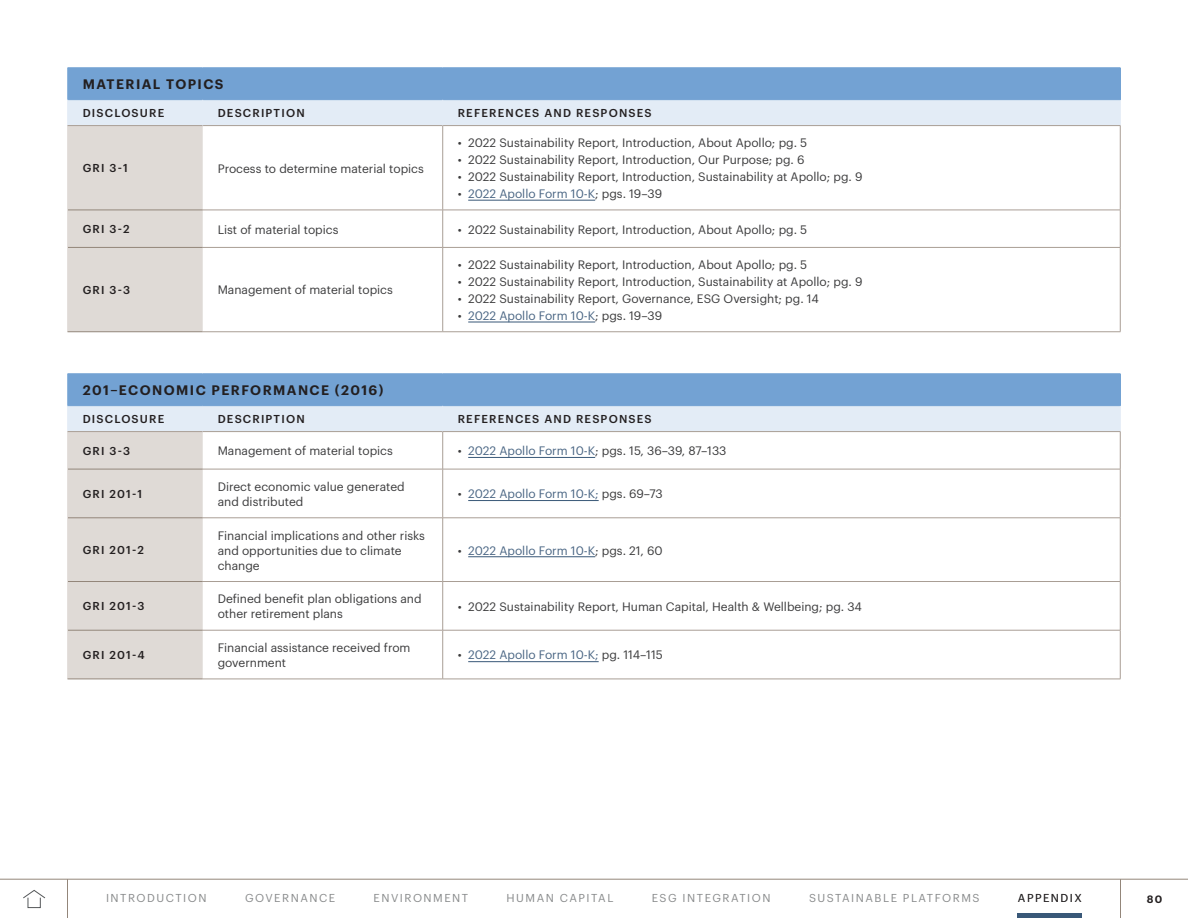
<style>
.page{position:relative;width:1188px;height:918px;background:#fff}
.page>*{position:absolute;margin:0;border:0;box-sizing:border-box;transform-origin:0 0}
.table_title-appendix{font:600 13.5px "Graphik";letter-spacing:.105em;color:#231f20}
.table_copy_on_white{font:12px/15px "Graphik";color:#3b3b3c}
.t1{font:12px "Graphik";color:#496583}
.table_subtitle-appen{font:500 11.25px "Graphik";letter-spacing:.105em;color:#231f20}
.t2{font:11.25px "Graphik";letter-spacing:.135em;color:#888a8b}
.t3{font:11.25px "Graphik";letter-spacing:.135em;color:#231f20}
.t4{font:600 10.5px "Graphik";color:#231f20}
.s1{color:#3b3b3c}
.s2{color:#496583}
</style>
<div class="page">
<div style="left:68px;top:68px;width:1052px;height:32px;background:#73a2d3"></div>
<hr style="left:68px;top:332px;width:135px;height:1px;background:#93867a">
<hr style="left:203px;top:332px;width:240px;height:1px;background:#a99e95">
<hr style="left:443px;top:332px;width:677px;height:1px;background:#a99e95">
<hr style="left:68px;top:67px;width:135px;height:1px;background:#73a2d3">
<hr style="left:67px;top:68px;width:1px;height:31px;background:#73a2d3">
<hr style="left:203px;top:67px;width:240px;height:1px;background:#73a2d3">
<hr style="left:443px;top:67px;width:677px;height:1px;background:#73a2d3">
<hr style="left:1120px;top:68px;width:1px;height:31px;background:#73a2d3">
<svg style="left:67px;top:100px;width:1054px;height:232px"></svg>
<hr style="left:468px;top:200px;width:127px;height:1px;background:#395878">
<hr style="left:468px;top:322px;width:127px;height:1px;background:#395878">
<div style="left:68px;top:374px;width:1052px;height:32px;background:#73a2d3"></div>
<hr style="left:68px;top:679px;width:135px;height:1px;background:#93867a">
<hr style="left:203px;top:679px;width:240px;height:1px;background:#a99e95">
<hr style="left:443px;top:679px;width:677px;height:1px;background:#a99e95">
<hr style="left:68px;top:373px;width:135px;height:1px;background:#73a2d3">
<hr style="left:67px;top:374px;width:1px;height:31px;background:#73a2d3">
<hr style="left:203px;top:373px;width:240px;height:1px;background:#73a2d3">
<hr style="left:443px;top:373px;width:677px;height:1px;background:#73a2d3">
<hr style="left:1120px;top:374px;width:1px;height:31px;background:#73a2d3">
<svg style="left:67px;top:406px;width:1054px;height:273px"></svg>
<hr style="left:443px;top:431px;width:677px;height:1px;background:#a99e95">
<hr style="left:68px;top:469px;width:135px;height:1px;background:#93867a">
<hr style="left:68px;top:518px;width:135px;height:1px;background:#93867a">
<hr style="left:68px;top:581px;width:135px;height:1px;background:#93867a">
<hr style="left:68px;top:630px;width:135px;height:1px;background:#93867a">
<hr style="left:468px;top:457px;width:127px;height:1px;background:#395878">
<hr style="left:468px;top:500px;width:131px;height:1px;background:#395878">
<hr style="left:468px;top:556px;width:127px;height:1px;background:#395878">
<hr style="left:468px;top:661px;width:131px;height:1px;background:#395878">
<hr style="left:1120px;top:879px;width:1px;height:39px;background:#93867a">
<hr style="left:67px;top:879px;width:1px;height:39px;background:#93867a">
<svg style="left:23px;top:890px;width:23px;height:18px"></svg>
<hr style="left:0;top:879px;width:1188px;height:1px;background:#93867a">
<hr style="left:1018px;top:914px;width:64px;height:4px;background:#395878">
<p class="table_title-appendix" style="left:83px;top:74px;width:142px">MATERIAL TOPICS</p>
<p class="table_subtitle-appen" style="left:83px;top:105px;width:83px">DISCLOSURE</p>
<p class="table_subtitle-appen" style="left:218px;top:105px;width:88px">DESCRIPTION</p>
<p class="table_subtitle-appen" style="left:458px;top:105px;width:196px">REFERENCES AND RESPONSES</p>
<p class="table_subtitle-appen" style="left:83px;top:160px;width:47px">GRI 3-1</p>
<p class="table_copy_on_white" style="left:218px;top:160px;width:208px">Process to determine material topics</p>
<p class="table_copy_on_white" style="left:458px;top:134px;width:351px">• 2022 Sustainability Report, Introduction, About Apollo; pg. 5</p>
<p class="table_copy_on_white" style="left:458px;top:151px;width:348px">• 2022 Sustainability Report, Introduction, Our Purpose; pg. 6</p>
<p class="table_copy_on_white" style="left:458px;top:168px;width:406px">• 2022 Sustainability Report, Introduction, Sustainability at Apollo; pg. 9</p>
<p class="t1" style="left:458px;top:185px;width:206px"><span class="s1">•</span> 2022 Apollo Form 10-K<span class="s1">; pgs. 19–39</span></p>
<p class="table_subtitle-appen" style="left:83px;top:221px;width:48px">GRI 3-2</p>
<p class="table_copy_on_white" style="left:218px;top:221px;width:122px">List of material topics</p>
<p class="table_copy_on_white" style="left:458px;top:221px;width:351px">• 2022 Sustainability Report, Introduction, About Apollo; pg. 5</p>
<p class="table_subtitle-appen" style="left:83px;top:282px;width:49px">GRI 3-3</p>
<p class="table_copy_on_white" style="left:218px;top:282px;width:177px">Management of material topics</p>
<p class="table_copy_on_white" style="left:458px;top:256px;width:351px">• 2022 Sustainability Report, Introduction, About Apollo; pg. 5</p>
<p class="table_copy_on_white" style="left:458px;top:273px;width:406px">• 2022 Sustainability Report, Introduction, Sustainability at Apollo; pg. 9</p>
<p class="table_copy_on_white" style="left:458px;top:290px;width:363px">• 2022 Sustainability Report, Governance, ESG Oversight; pg. 14</p>
<p class="t1" style="left:458px;top:306px;width:206px"><span class="s1">•</span> 2022 Apollo Form 10-K<span class="s1">; pgs. 19–39</span></p>
<p class="table_title-appendix" style="left:83px;top:380px;width:302px">201–ECONOMIC PERFORMANCE (2016)</p>
<p class="table_subtitle-appen" style="left:83px;top:411px;width:83px">DISCLOSURE</p>
<p class="table_subtitle-appen" style="left:218px;top:411px;width:88px">DESCRIPTION</p>
<p class="table_subtitle-appen" style="left:458px;top:411px;width:196px">REFERENCES AND RESPONSES</p>
<p class="table_subtitle-appen" style="left:83px;top:442px;width:49px">GRI 3-3</p>
<p class="table_copy_on_white" style="left:218px;top:442px;width:177px">Management of material topics</p>
<p class="table_copy_on_white" style="left:458px;top:442px;width:270px">• <span class="s2">2022 Apollo Form 10-K</span>; pgs. 15, 36–39, 87–133</p>
<p class="table_subtitle-appen" style="left:83px;top:485px;width:61px">GRI 201-1</p>
<p class="table_copy_on_white" style="left:218px;top:478px;width:189px">Direct economic value generated and distributed</p>
<p class="t1" style="left:458px;top:485px;width:207px"><span class="s1">•</span> 2022 Apollo Form 10-K; <span class="s1">pgs. 69–73</span></p>
<p class="table_subtitle-appen" style="left:83px;top:542px;width:63px">GRI 201-2</p>
<p class="table_copy_on_white" style="left:218px;top:527px;width:209px">Financial implications and other risks and opportunities due to climate change</p>
<p class="t1" style="left:458px;top:541px;width:206px"><span class="s1">•</span> 2022 Apollo Form 10-K<span class="s1">; pgs. 21, 60</span></p>
<p class="table_subtitle-appen" style="left:83px;top:598px;width:63px">GRI 201-3</p>
<p class="table_copy_on_white" style="left:218px;top:590px;width:205px">Defined benefit plan obligations and other retirement plans</p>
<p class="table_copy_on_white" style="left:458px;top:598px;width:406px">• 2022 Sustainability Report, Human Capital, Health &amp; Wellbeing; pg. 34</p>
<p class="table_subtitle-appen" style="left:83px;top:646px;width:64px">GRI 201-4</p>
<p class="table_copy_on_white" style="left:218px;top:639px;width:194px">Financial assistance received from government</p>
<p class="t1" style="left:458px;top:646px;width:207px"><span class="s1">•</span> 2022 Apollo Form 10-K; <span class="s1">pg. 114–115</span></p>
<p class="t2" style="left:106px;top:890px;width:102px">INTRODUCTION</p>
<p class="t2" style="left:245px;top:890px;width:92px">GOVERNANCE</p>
<p class="t2" style="left:374px;top:890px;width:96px">ENVIRONMENT</p>
<p class="t2" style="left:507px;top:890px;width:108px">HUMAN CAPITAL</p>
<p class="t2" style="left:652px;top:890px;width:121px">ESG INTEGRATION</p>
<p class="t2" style="left:809px;top:890px;width:172px">SUSTAINABLE PLATFORMS</p>
<p class="t3" style="left:1018px;top:890px;width:66px">APPENDIX</p>
<p class="t4" style="left:1147px;top:891px;width:17px">80</p>
</div>
